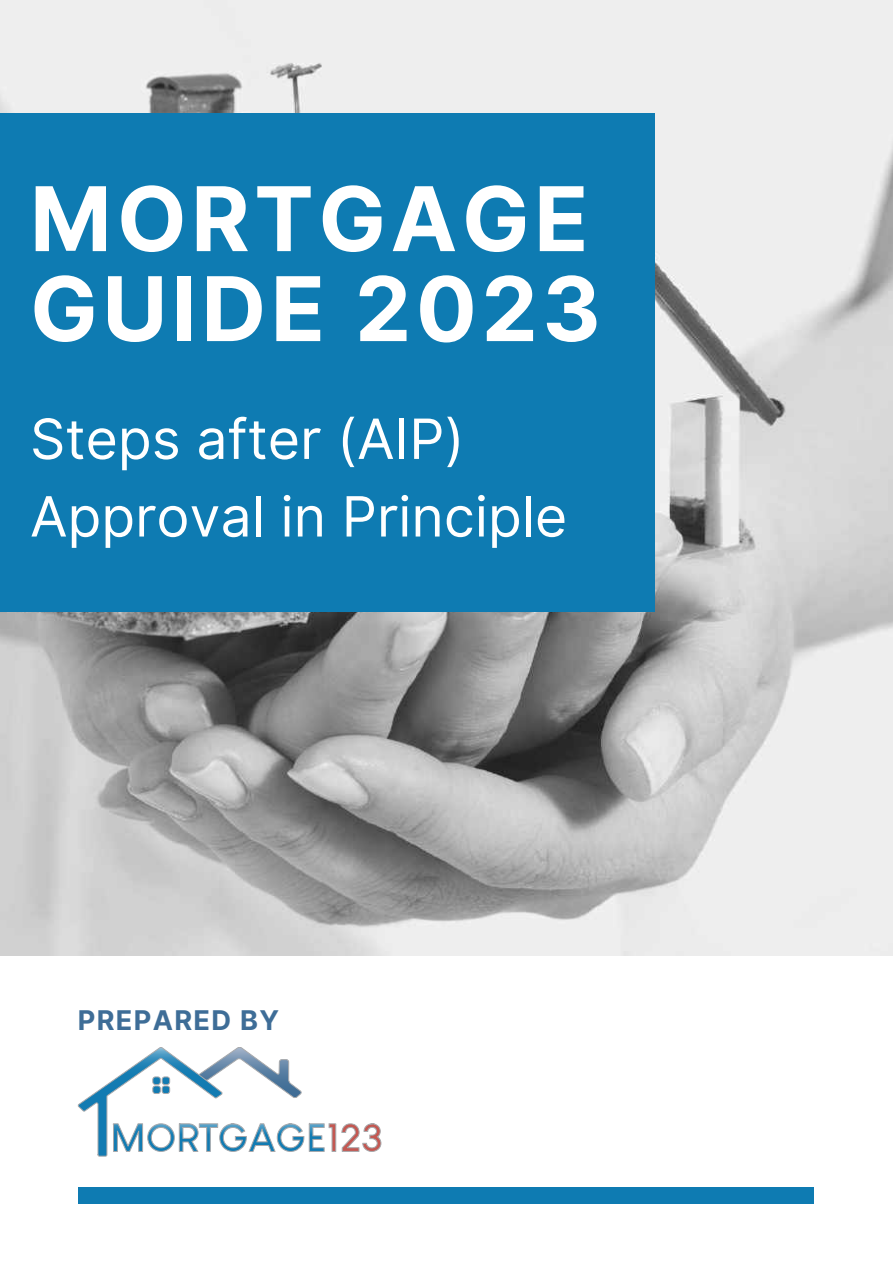
<style>
.page{position:relative;width:893px;height:1264px;background:#fff}
.page>*{position:absolute;margin:0;border:0;box-sizing:border-box;transform-origin:0 0}
.t1{font:700 89.25px/89.8px "Inter";letter-spacing:.05em;color:#fff}
.t2{font:55.5px/77.6px "Inter";color:#fff}
.t3{font:700 27.15px "Inter";letter-spacing:.05em;color:#3e6d97}
</style>
<div class="page">
<img style="left:0;top:0;width:892px;height:955px">
<div style="left:0;top:113px;width:654px;height:498px;background:#0e7bb2"></div>
<div style="left:78px;top:1187px;width:735px;height:15px;background:#0e7bb2"></div>
<svg style="left:78px;top:1047px;width:303px;height:109px"></svg>
<h1 class="t1" style="left:30px;top:174px;width:572px">MORTGAGE<br>GUIDE 2023</h1>
<p class="t2" style="left:30px;top:400px;width:538px">Steps after (AIP)<br>Approval in Principle</p>
<p class="t3" style="left:78px;top:1003px;width:203px">PREPARED BY</p>
</div>
